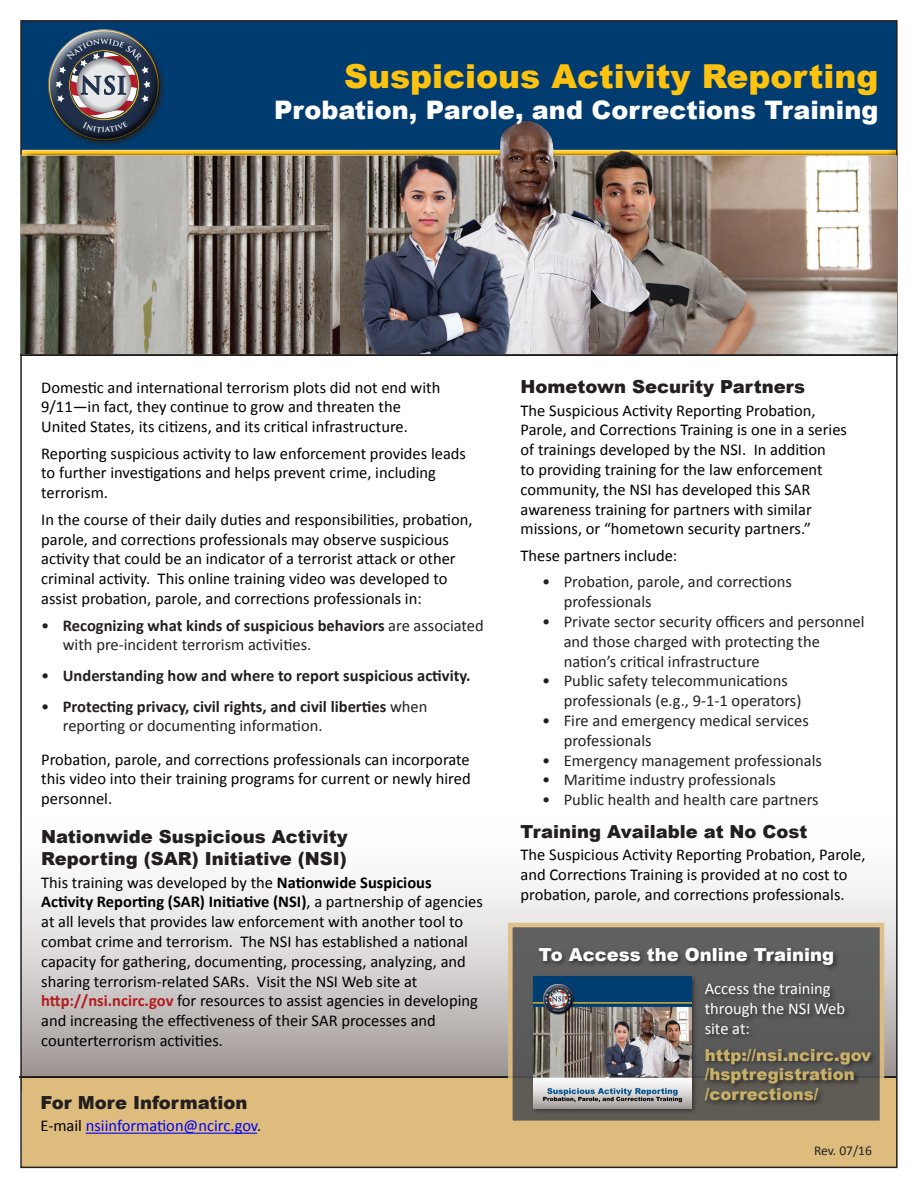
<style>
.page{position:relative;width:918px;height:1188px;background:#fff}
.page>*{position:absolute;margin:0;border:0;box-sizing:border-box;transform-origin:0 0}
.t1{font:900 33px "Arial";color:#ffc20e}
.t2{font:900 25.5px "Arial";color:#fff}
.t3{font:700 23.85px "Trajan Pro";color:#1f2f4a}
.t4{font:900 18px/21.6px "Arial";color:#231f20}
.t5{font:900 18px "Arial";color:#fff}
.t6{font:16.5px/19.8px "Calibri";color:#000}
.t7{font:16.5px/19.8px "Calibri";color:#231f20}
.t8{font:700 16.5px/19.8px "Calibri";color:#231f20}
.t9{font:900 16.5px/19.8px "Arial";color:#c9b068}
.t10{font:16.5px/19.8px "Calibri";color:#fff}
.t11{font:16.5px "Calibri";color:#00f}
.t12{font:13.5px "Calibri";color:#231f20}
.s1{font-weight:700}
.s2{font-weight:400}
.s3{font-weight:700;color:#b21b1f}
.s4{color:#000}
</style>
<div class="page">
<div style="left:22px;top:812px;width:875px;height:280px;background:linear-gradient(to bottom,#fff,#a29a97)"></div>
<div style="left:22px;top:1078px;width:874px;height:89px;background:#ddbc7d"></div>
<div style="left:22px;top:21px;width:875px;height:130px;background:#013c70"></div>
<hr style="left:19px;top:1075px;width:879px;height:4px;background:#231f20;opacity:.75">
<div style="left:19px;top:353px;width:880px;height:6px;background:#231f20;opacity:.75"></div>
<div style="left:508px;top:923px;width:376px;height:202px;background:#5f5f5f;border:4px solid #ddbc7d"></div>
<img style="left:19px;top:80px;width:877px;height:274px">
<hr style="left:86px;top:1133px;width:171px;height:1px;background:#00f">
<div style="left:46px;top:27px;width:120px;height:120px;background:#231f20;opacity:.75"></div>
<div style="left:47px;top:28px;width:113px;height:89px;background:#013c70"></div>
<div style="left:47px;top:47px;width:114px;height:95px;background:#231f20;opacity:.75"></div>
<div style="left:537px;top:946px;width:341px;height:161px;background:#231f20;opacity:.75"></div>
<div style="left:532px;top:975px;width:166px;height:140px;background:#231f20;opacity:.75"></div>
<img style="left:534px;top:977px;width:157px;height:131px">
<svg style="left:56px;top:29px;width:95px;height:103px"></svg>
<h3 class="t3" style="left:80px;top:71px;width:49px">NSI</h3>
<h1 class="t1" style="left:344px;top:53px;width:536px">Suspicious Activity Reporting</h1>
<h1 class="t2" style="left:274px;top:91px;width:606px">Probation, Parole, and Corrections Training</h1>
<p class="t6" style="left:41px;top:377px;width:401px">Domestic and international terrorism plots did not end with<br>9/11—in fact, they continue to grow and threaten the<br>United States, its citizens, and its critical infrastructure.</p>
<p class="t6" style="left:41px;top:443px;width:426px">Reporting suspicious activity to law enforcement provides leads to further investigations and helps prevent crime, including terrorism.</p>
<p class="t6" style="left:41px;top:510px;width:433px">In the course of their daily duties and responsibilities, probation, parole, and corrections professionals may observe suspicious activity that could be an indicator of a terrorist attack or other criminal activity. This online training video was developed to assist probation, parole, and corrections professionals in:</p>
<p class="t7" style="left:63px;top:615px;width:422px;text-indent:-22px">• <span class="s1">Recognizing what kinds of suspicious behaviors</span> are associated with pre-incident terrorism activities.</p>
<p class="t8" style="left:41px;top:666px;width:431px"><span class="s2">•</span> Understanding how and where to report suspicious activity.</p>
<p class="t8" style="left:63px;top:696px;width:366px;text-indent:-22px"><span class="s2">•</span> Protecting privacy, civil rights, and civil liberties <span class="s2">when reporting or documenting information.</span></p>
<p class="t6" style="left:41px;top:749px;width:431px;text-align:justify">Probation, parole, and corrections professionals can incorporate this video into their training programs for current or newly hired personnel.</p>
<h2 class="t4" style="left:41px;top:826px;width:308px">Nationwide Suspicious Activity<br>Reporting (SAR) Initiative (NSI)</h2>
<p class="t6" style="left:41px;top:872px;width:443px">This training was developed by the <span class="s1">Nationwide Suspicious Activity Reporting (SAR) Initiative (NSI)</span>, a partnership of agencies at all levels that provides law enforcement with another tool to combat crime and terrorism. The NSI has established a national capacity for gathering, documenting, processing, analyzing, and sharing terrorism-related SARs. Visit the NSI Web site at <span class="s3">http://nsi.ncirc.gov</span> for resources to assist agencies in developing and increasing the effectiveness of their SAR processes and counterterrorism activities.</p>
<p class="t4" style="left:40px;top:1091px;width:208px">For More Information</p>
<p class="t11" style="left:40px;top:1115px;width:222px"><span class="s4">E-mail</span> nsiinformation@ncirc.gov<span class="s4">.</span></p>
<h2 class="t4" style="left:521px;top:375px;width:286px">Hometown Security Partners</h2>
<p class="t6" style="left:521px;top:400px;width:328px">The Suspicious Activity Reporting Probation, Parole, and Corrections Training is one in a series of trainings developed by the NSI. In addition<br>to providing training for the law enforcement community, the NSI has developed this SAR awareness training for partners with similar missions, or “hometown security partners.”</p>
<p class="t6" style="left:521px;top:546px;width:158px">These partners include:</p>
<p class="t7" style="left:564px;top:572px;width:230px;text-indent:-22px">• Probation, parole, and corrections professionals</p>
<p class="t7" style="left:564px;top:612px;width:302px;text-indent:-22px">• Private sector security officers and personnel and those charged with protecting the nation’s critical infrastructure</p>
<p class="t7" style="left:564px;top:671px;width:239px;text-indent:-22px">• Public safety telecommunications professionals (e.g., 9-1-1 operators)</p>
<p class="t7" style="left:564px;top:711px;width:247px;text-indent:-22px">• Fire and emergency medical services professionals</p>
<p class="t7" style="left:542px;top:750px;width:281px">• Emergency management professionals</p>
<p class="t7" style="left:542px;top:770px;width:235px">• Maritime industry professionals</p>
<p class="t7" style="left:542px;top:790px;width:278px">• Public health and health care partners</p>
<h2 class="t4" style="left:521px;top:820px;width:289px">Training Available at No Cost</h2>
<p class="t6" style="left:521px;top:845px;width:347px">The Suspicious Activity Reporting Probation, Parole, and Corrections Training is provided at no cost to probation, parole, and corrections professionals.</p>
<p class="t5" style="left:539px;top:942px;width:297px">To Access the Online Training</p>
<p class="t10" style="left:705px;top:979px;width:142px">Access the training through the NSI Web site at:</p>
<p class="t9" style="left:705px;top:1044px;width:168px">http://nsi.ncirc.gov /hsptregistration /corrections/</p>
<p class="t12" style="left:814px;top:1142px;width:59px">Rev. 07/16</p>
</div>
